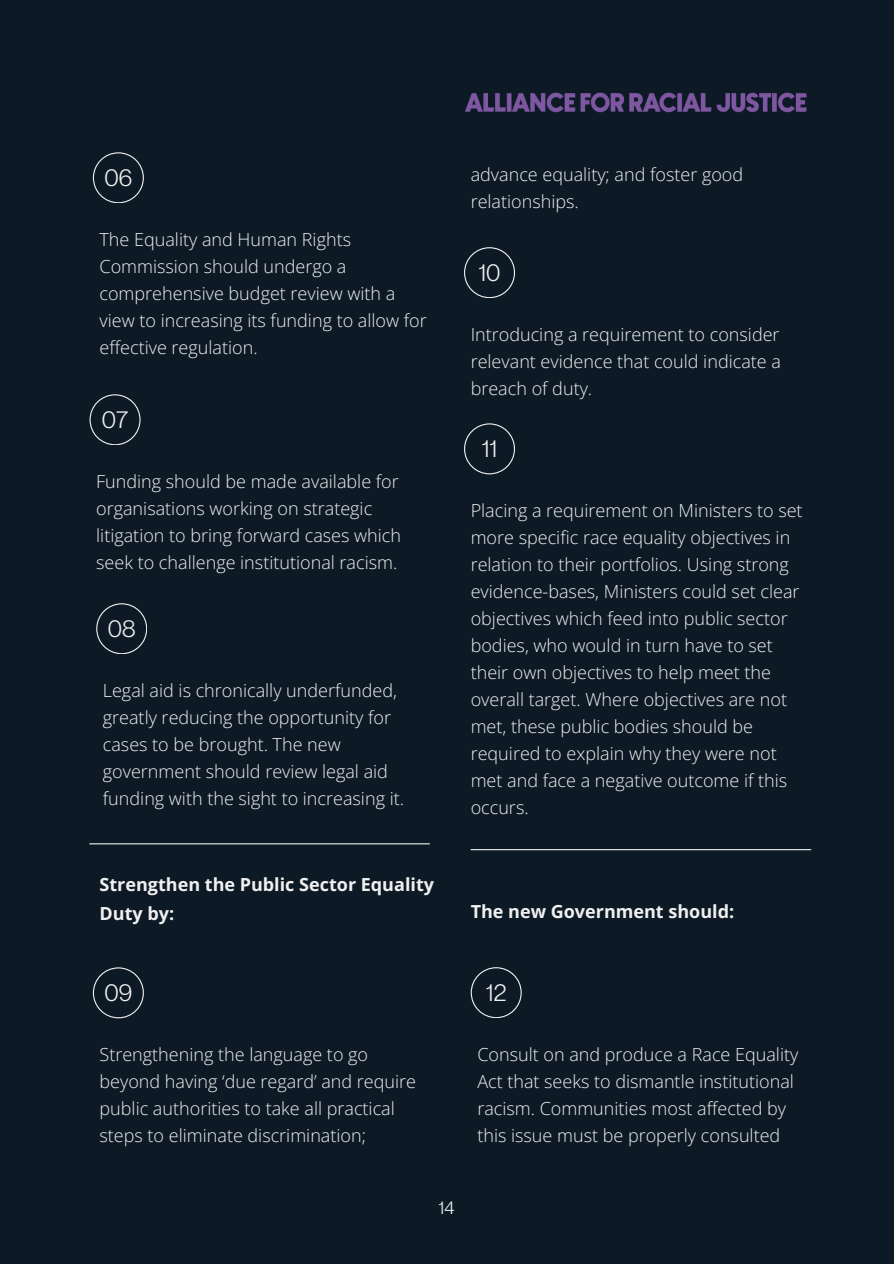
<style>
.page{position:relative;width:894px;height:1264px;background:#fff}
.page>*{position:absolute;margin:0;border:0;box-sizing:border-box;transform-origin:0 0}
.t1{font:24px "Neue Montreal";color:#f0f0f0}
.t2{font:300 18px/27px "Open Sans";color:#f0f0f0}
.t3{font:700 18px/28.2px "Open Sans";color:#f0f0f0}
.t4{font:18px "Neue Montreal";color:#f0f0f0}
</style>
<div class="page">
<div style="left:0;top:0;width:893px;height:1263px;background:#0d1a26"></div>
<svg style="left:93px;top:152px;width:50px;height:51px"></svg>
<svg style="left:89px;top:394px;width:51px;height:51px"></svg>
<svg style="left:464px;top:247px;width:50px;height:51px"></svg>
<svg style="left:464px;top:423px;width:50px;height:51px"></svg>
<svg style="left:470px;top:967px;width:51px;height:50px"></svg>
<svg style="left:96px;top:603px;width:51px;height:51px"></svg>
<svg style="left:93px;top:967px;width:50px;height:51px"></svg>
<hr style="left:89px;top:843px;width:340px;height:1px;background:#f0f0f0">
<hr style="left:470px;top:849px;width:340px;height:1px;background:#f0f0f0">
<img style="left:466px;top:92px;width:341px;height:21px">
<p class="t1" style="left:104px;top:163px;width:29px">06</p>
<p class="t2" style="left:99px;top:225px;width:328px">The Equality and Human Rights<br>Commission should undergo a comprehensive budget review with a view to increasing its funding to allow for effective regulation.</p>
<p class="t1" style="left:102px;top:405px;width:28px">07</p>
<p class="t2" style="left:96px;top:467px;width:306px">Funding should be made available for organisations working on strategic litigation to bring forward cases which seek to challenge institutional racism.</p>
<p class="t1" style="left:108px;top:614px;width:29px">08</p>
<p class="t2" style="left:103px;top:676px;width:302px">Legal aid is chronically underfunded, greatly reducing the opportunity for cases to be brought. The new government should review legal aid funding with the sight to increasing it.</p>
<p class="t2" style="left:470px;top:160px;width:274px">advance equality; and foster good relationships.</p>
<p class="t1" style="left:478px;top:258px;width:24px">10</p>
<p class="t2" style="left:470px;top:320px;width:312px;text-align:justify">Introducing a requirement to consider relevant evidence that could indicate a breach of duty.</p>
<p class="t1" style="left:481px;top:434px;width:17px">11</p>
<h1 class="t2" style="left:470px;top:496px;width:333px">Placing a requirement on Ministers to set more specific race equality objectives in relation to their portfolios. Using strong evidence-bases, Ministers could set clear objectives which feed into public sector bodies, who would in turn have to set their own objectives to help meet the overall target. Where objectives are not met, these public bodies should be required to explain why they were not met and face a negative outcome if this occurs.</h1>
<p class="t3" style="left:99px;top:870px;width:336px">Strengthen the Public Sector Equality<br>Duty by:</p>
<p class="t3" style="left:470px;top:897px;width:265px">The new Government should:</p>
<h1 class="t1" style="left:104px;top:977px;width:29px">09</h1>
<p class="t2" style="left:99px;top:1040px;width:318px">Strengthening the language to go beyond having ‘due regard’ and require public authorities to take all practical steps to eliminate discrimination;</p>
<p class="t4" style="left:438px;top:1196px;width:17px">14</p>
<p class="t1" style="left:486px;top:977px;width:22px">12</p>
<p class="t2" style="left:477px;top:1040px;width:322px">Consult on and produce a Race Equality Act that seeks to dismantle institutional racism. Communities most affected by this issue must be properly consulted</p>
</div>
